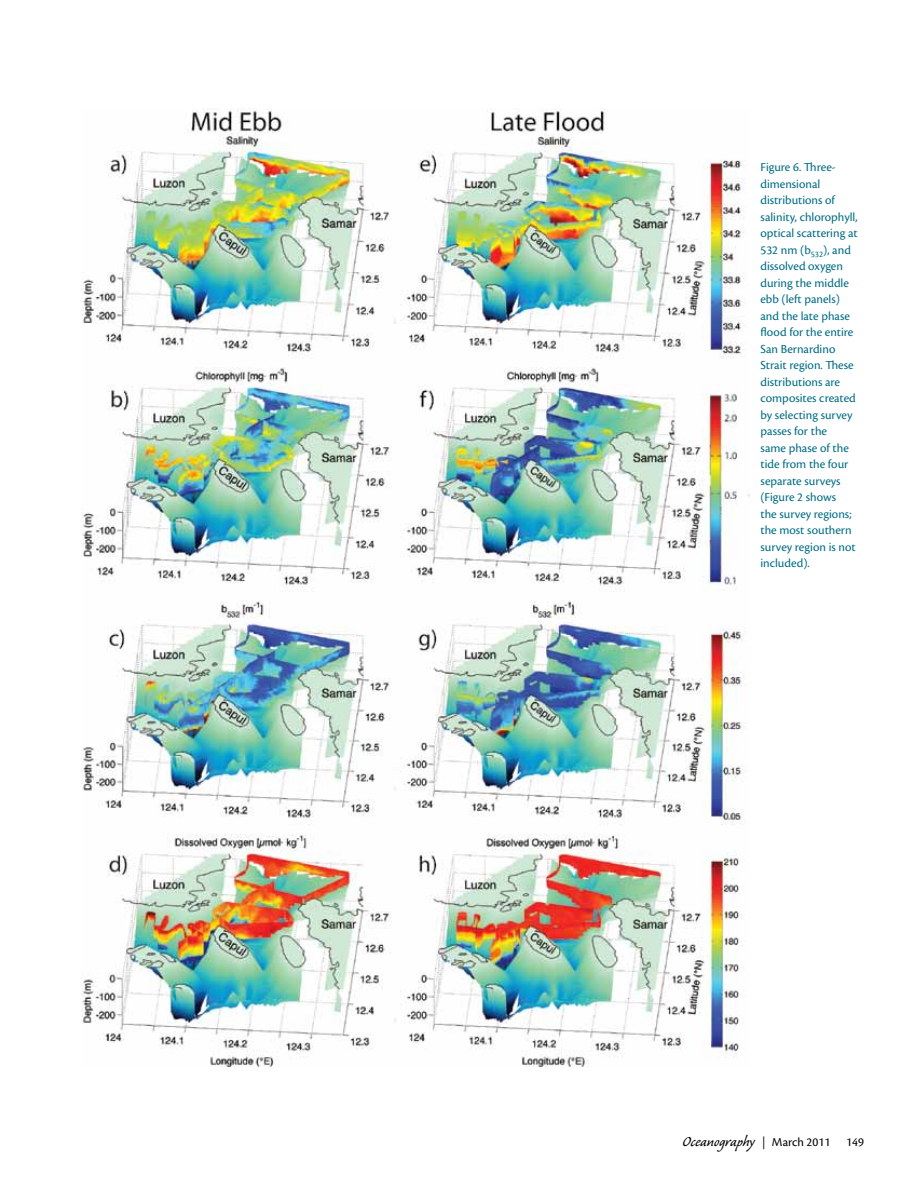
<style>
.page{position:relative;width:918px;height:1188px;background:#fff}
.page>*{position:absolute;margin:0;border:0;box-sizing:border-box;transform-origin:0 0}
.t1{font:18px "Caliban";color:#000}
.t2{font:12.75px/16.5px "Cronos Pro";color:#006c85}
.t3{font:12.75px "Cronos Pro";color:#000}
.s1{font-family:"Minion Pro";font-size:12.75px}
.s2{font-family:"Cronos Pro";font-size:12.75px}
</style>
<div class="page">
<img style="left:81px;top:108px;width:669px;height:959px">
<p class="t2" style="left:760px;top:159px;width:99px">Figure 6. Three&shy;dimensional distributions of salinity, chlorophyll, optical scattering at<br>532 nm (b<sub>532</sub>), and dissolved oxygen during the middle ebb (left panels) and the late phase flood for the entire<br>San Bernardino<br>Strait region. These distributions are composites created by selecting survey passes for the<br>same phase of the tide from the four separate surveys (Figure 2 shows<br>the survey regions; the most southern survey region is not included).</p>
<h1 class="t1" style="left:683px;top:1132px;width:149px">Oceanography <span class="s1">|</span> <span class="s2">March 2011</span></h1>
<p class="t3" style="left:846px;top:1134px;width:19px">149</p>
</div>
